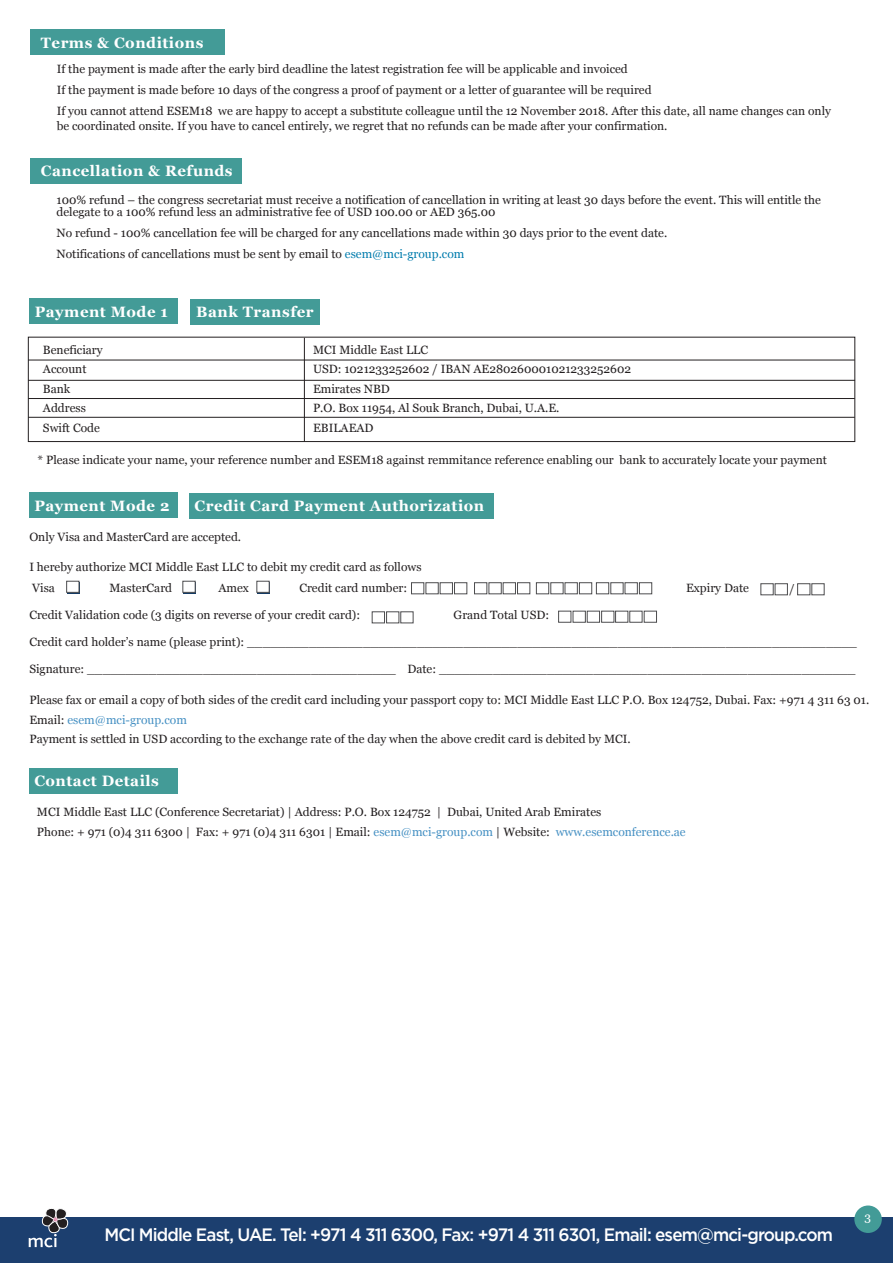
<style>
.page{position:relative;width:893px;height:1263px;background:#fff}
.page>*{position:absolute;margin:0;border:0;box-sizing:border-box;transform-origin:0 0}
.t1{font:500 18px "Gotham";letter-spacing:-.05em;color:#fff;scale:.95 1}
.t2{font:700 15px "Georgia";letter-spacing:.035em;color:#fff}
.t3{font:12px/21px "Georgia";color:#231f20}
.t4{font:12px "Georgia";color:#fff}
.s1{color:#017cad}
.s2{color:#4590c3}
</style>
<div class="page">
<div style="left:0;top:1217px;width:893px;height:46px;background:#1c3f6f"></div>
<svg style="left:29px;top:1208px;width:39px;height:39px"></svg>
<div style="left:30px;top:29px;width:194px;height:26px;background:#439b97"></div>
<div style="left:30px;top:158px;width:211px;height:26px;background:#439b97"></div>
<div style="left:29px;top:299px;width:149px;height:25px;background:#439b97"></div>
<div style="left:28px;top:337px;width:827px;height:105px;border:1px solid #231f20"></div>
<hr style="left:28px;top:360px;width:827px;height:1px;background:#231f20">
<hr style="left:28px;top:380px;width:827px;height:1px;background:#231f20">
<hr style="left:28px;top:398px;width:827px;height:1px;background:#231f20">
<hr style="left:28px;top:417px;width:827px;height:1px;background:#231f20">
<hr style="left:304px;top:338px;width:1px;height:104px;background:#231f20">
<div style="left:191px;top:299px;width:129px;height:26px;background:#439b97"></div>
<div style="left:189px;top:493px;width:305px;height:25px;background:#439b97"></div>
<svg style="left:67px;top:582px;width:13px;height:12px"></svg>
<div style="left:66px;top:581px;width:13px;height:12px;background:#fff;border:1px solid #4d4d4f"></div>
<div style="left:184px;top:582px;width:12px;height:12px;background:#143b64"></div>
<div style="left:182px;top:581px;width:14px;height:12px;background:#fff;border:1px solid #4d4d4f"></div>
<div style="left:258px;top:582px;width:12px;height:12px;background:#143b64"></div>
<div style="left:256px;top:581px;width:14px;height:12px;background:#fff;border:1px solid #4d4d4f"></div>
<div style="left:411px;top:582px;width:13px;height:12px;background:#fff;border:1px solid #4d4d4f"></div>
<div style="left:425px;top:582px;width:14px;height:12px;background:#fff;border:1px solid #4d4d4f"></div>
<div style="left:440px;top:582px;width:13px;height:12px;background:#fff;border:1px solid #4d4d4f"></div>
<div style="left:372px;top:611px;width:13px;height:12px;background:#fff;border:1px solid #4d4d4f"></div>
<div style="left:386px;top:611px;width:13px;height:12px;background:#fff;border:1px solid #4d4d4f"></div>
<div style="left:400px;top:611px;width:13px;height:12px;background:#fff;border:1px solid #4d4d4f"></div>
<div style="left:454px;top:582px;width:13px;height:12px;background:#fff;border:1px solid #4d4d4f"></div>
<div style="left:474px;top:582px;width:13px;height:12px;background:#fff;border:1px solid #4d4d4f"></div>
<div style="left:488px;top:582px;width:14px;height:12px;background:#fff;border:1px solid #4d4d4f"></div>
<div style="left:503px;top:582px;width:13px;height:12px;background:#fff;border:1px solid #4d4d4f"></div>
<div style="left:517px;top:582px;width:13px;height:12px;background:#fff;border:1px solid #4d4d4f"></div>
<div style="left:536px;top:582px;width:13px;height:12px;background:#fff;border:1px solid #4d4d4f"></div>
<div style="left:550px;top:582px;width:13px;height:12px;background:#fff;border:1px solid #4d4d4f"></div>
<div style="left:565px;top:582px;width:13px;height:12px;background:#fff;border:1px solid #4d4d4f"></div>
<div style="left:579px;top:582px;width:13px;height:12px;background:#fff;border:1px solid #4d4d4f"></div>
<div style="left:596px;top:582px;width:13px;height:12px;background:#fff;border:1px solid #4d4d4f"></div>
<div style="left:610px;top:582px;width:13px;height:12px;background:#fff;border:1px solid #4d4d4f"></div>
<div style="left:625px;top:582px;width:13px;height:12px;background:#fff;border:1px solid #4d4d4f"></div>
<div style="left:760px;top:583px;width:14px;height:12px;background:#fff;border:1px solid #4d4d4f"></div>
<div style="left:775px;top:583px;width:13px;height:12px;background:#fff;border:1px solid #4d4d4f"></div>
<div style="left:797px;top:583px;width:13px;height:12px;background:#fff;border:1px solid #4d4d4f"></div>
<div style="left:811px;top:583px;width:13px;height:12px;background:#fff;border:1px solid #4d4d4f"></div>
<div style="left:639px;top:582px;width:13px;height:12px;background:#fff;border:1px solid #4d4d4f"></div>
<div style="left:558px;top:611px;width:13px;height:12px;background:#fff;border:1px solid #4d4d4f"></div>
<div style="left:573px;top:611px;width:13px;height:12px;background:#fff;border:1px solid #4d4d4f"></div>
<div style="left:587px;top:611px;width:13px;height:12px;background:#fff;border:1px solid #4d4d4f"></div>
<div style="left:601px;top:611px;width:13px;height:12px;background:#fff;border:1px solid #4d4d4f"></div>
<div style="left:615px;top:611px;width:13px;height:12px;background:#fff;border:1px solid #4d4d4f"></div>
<div style="left:629px;top:611px;width:13px;height:12px;background:#fff;border:1px solid #4d4d4f"></div>
<div style="left:644px;top:611px;width:13px;height:12px;background:#fff;border:1px solid #4d4d4f"></div>
<div style="left:29px;top:492px;width:148px;height:26px;background:#439b97"></div>
<div style="left:29px;top:768px;width:148px;height:25px;background:#439b97"></div>
<div style="left:854px;top:1205px;width:28px;height:28px;background:#439b97;border-radius:50%"></div>
<p class="t2" style="left:41px;top:31px;width:164px">Terms &amp; Conditions</p>
<p class="t3" style="left:57px;top:58px;width:776px">If the payment is made after the early bird deadline the latest registration fee will be applicable and invoiced<br>If the payment is made before 10 days of the congress a proof of payment or a letter of guarantee will be required<br>If you cannot attend ESEM18 we are happy to accept a substitute colleague until the 12 November 2018. After this date, all name changes can only</p>
<p class="t3" style="left:57px;top:115px;width:612px">be coordinated onsite. If you have to cancel entirely, we regret that no refunds can be made after your confirmation.</p>
<p class="t2" style="left:41px;top:160px;width:193px">Cancellation &amp; Refunds</p>
<p class="t3" style="left:57px;top:194px;width:766px;line-height:12px">100% refund – the congress secretariat must receive a notification of cancellation in writing at least 30 days before the event. This will entitle the delegate to a 100% refund less an administrative fee of USD 100.00 or AED 365.00</p>
<p class="t3" style="left:57px;top:222px;width:612px">No refund - 100% cancellation fee will be charged for any cancellations made within 30 days prior to the event date.<br>Notifications of cancellations must be sent by email to <span class="s1">esem@mci-group.com</span></p>
<p class="t2" style="left:35px;top:300px;width:135px">Payment Mode 1</p>
<p class="t3" style="left:43px;top:339px;width:61px">Beneficiary</p>
<p class="t3" style="left:313px;top:339px;width:117px">MCI Middle East LLC</p>
<p class="t3" style="left:43px;top:358px;width:45px">Account</p>
<p class="t3" style="left:313px;top:358px;width:320px">USD: 1021233252602 / IBAN AE280260001021233252602</p>
<p class="t3" style="left:43px;top:378px;width:29px">Bank</p>
<p class="t3" style="left:313px;top:378px;width:78px">Emirates NBD</p>
<p class="t3" style="left:43px;top:397px;width:44px">Address</p>
<p class="t3" style="left:313px;top:397px;width:248px">P.O. Box 11954, Al Souk Branch, Dubai, U.A.E.</p>
<p class="t3" style="left:43px;top:417px;width:58px">Swift Code</p>
<p class="t3" style="left:313px;top:417px;width:62px">EBILAEAD</p>
<p class="t2" style="left:196px;top:301px;width:119px">Bank Transfer</p>
<p class="t3" style="left:38px;top:449px;width:791px">* Please indicate your name, your reference number and ESEM18 against remmitance reference enabling our bank to accurately locate your payment</p>
<p class="t2" style="left:34px;top:494px;width:137px">Payment Mode 2</p>
<p class="t2" style="left:194px;top:494px;width:291px">Credit Card Payment Authorization</p>
<p class="t3" style="left:29px;top:526px;width:213px">Only Visa and MasterCard are accepted.</p>
<p class="t3" style="left:29px;top:556px;width:394px">I hereby authorize MCI Middle East LLC to debit my credit card as follows</p>
<p class="t3" style="left:32px;top:577px;width:24px">Visa</p>
<p class="t3" style="left:109px;top:577px;width:64px">MasterCard</p>
<p class="t3" style="left:218px;top:577px;width:32px">Amex</p>
<p class="t3" style="left:299px;top:577px;width:109px">Credit card number:</p>
<p class="t3" style="left:686px;top:577px;width:64px">Expiry Date</p>
<p class="t3" style="left:29px;top:604px;width:332px">Credit Validation code (3 digits on reverse of your credit card):</p>
<p class="t3" style="left:454px;top:604px;width:97px">Grand Total USD:</p>
<p class="t3" style="left:29px;top:631px;width:829px">Credit card holder’s name (please print): _______________________________________________________________________________</p>
<p class="t3" style="left:29px;top:658px;width:828px">Signature: ________________________________________ Date: ______________________________________________________</p>
<p class="t3" style="left:789px;top:578px;width:7px">/</p>
<p class="t3" style="left:29px;top:690px;width:841px;line-height:19.5px">Please fax or email a copy of both sides of the credit card including your passport copy to: MCI Middle East LLC P.O. Box 124752, Dubai. Fax: +971 4 311 63 01.<br>Email: <span class="s2">esem@mci-group.com<br></span>Payment is settled in USD according to the exchange rate of the day when the above credit card is debited by MCI.</p>
<p class="t2" style="left:34px;top:769px;width:126px">Contact Details</p>
<p class="t3" style="left:37px;top:802px;width:650px;line-height:19.5px">MCI Middle East LLC (Conference Secretariat) | Address: P.O. Box 124752 | Dubai, United Arab Emirates<br>Phone: + 971 (0)4 311 6300 | Fax: + 971 (0)4 311 6301 | Email: <span class="s2">esem@mci-group.com</span> | Website: <span class="s2">www.esemconference.ae</span></p>
<h1 class="t1" style="left:104px;top:1223px;width:768px">MCI Middle East, UAE. Tel: +971 4 311 6300, Fax: +971 4 311 6301, Email: esem@mci-group.com</h1>
<p class="t4" style="left:865px;top:1208px;width:8px">3</p>
</div>
